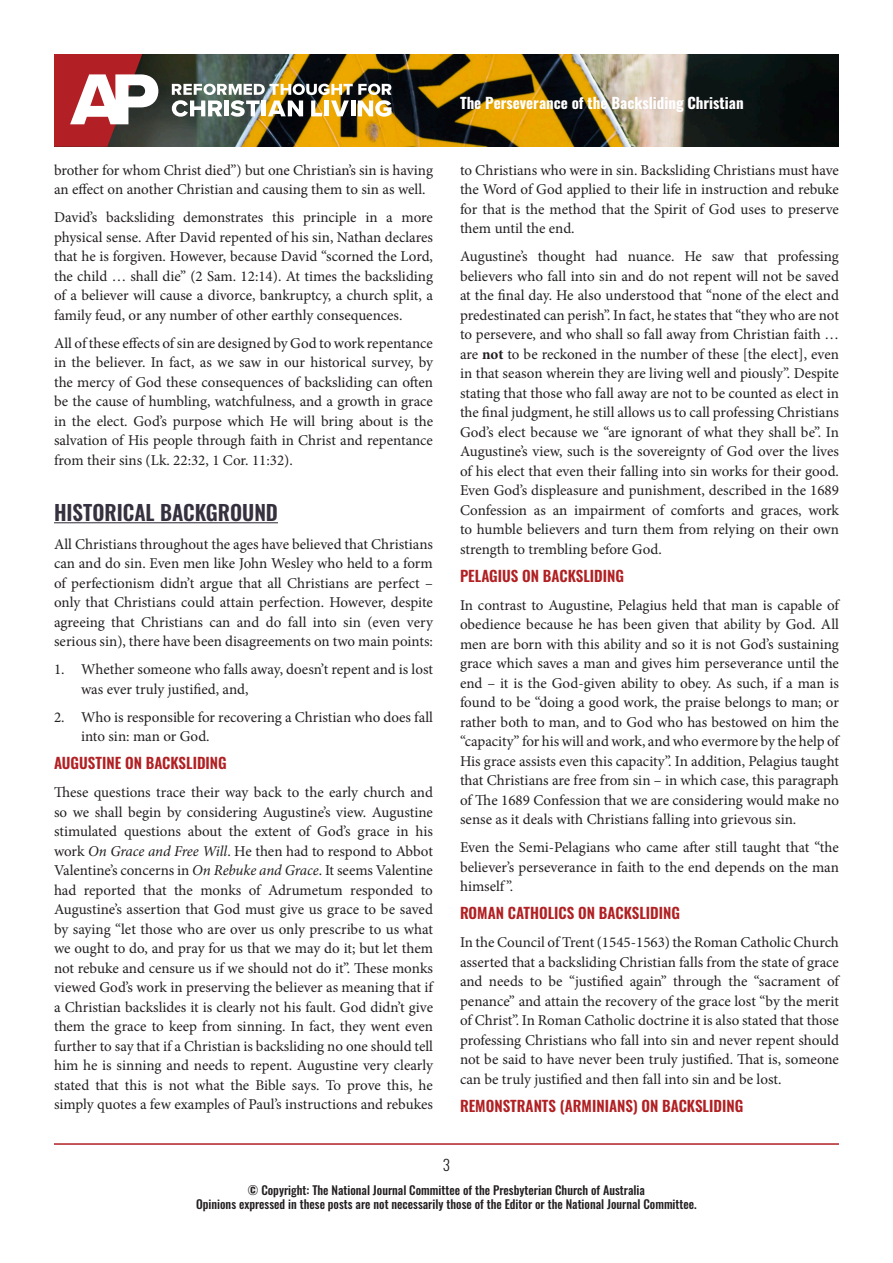
<style>
.page{position:relative;width:893px;height:1263px;background:#fff}
.page>*{position:absolute;margin:0;border:0;box-sizing:border-box;transform-origin:0 0}
.t1{font:600 21px "Oswald";color:#36313e}
.t2{font:15px/19.5px "Minion Pro";color:#231f20;text-align:justify}
.t3{font:600 15px "Oswald";color:#b12023}
.Header_Next_pages{font:700 15px "Oswald";color:#fff}
.t4{font:300 15px "Oswald";color:#231f20}
.t5{font:500 12px "Oswald";color:#231f20}
.s1{font-style:italic}
.s2{font-weight:700}
</style>
<div class="page">
<img style="left:158px;top:54px;width:681px;height:93px">
<hr style="left:54px;top:522px;width:224px;height:1px;background:#36313e">
<svg style="left:54px;top:54px;width:104px;height:93px"></svg>
<img style="left:172px;top:84px;width:219px;height:33px">
<hr style="left:54px;top:1143px;width:785px;height:2px;background:#b12023">
<p class="Header_Next_pages" style="left:460px;top:95px;width:285px">The Perseverance of the Backsliding Christian</p>
<p class="t2" style="left:54px;top:160px;width:380px">brother for whom Christ died”) but one Christian’s sin is having an effect on another Christian and causing them to sin as well.</p>
<p class="t2" style="left:54px;top:208px;width:381px">David’s backsliding demonstrates this principle in a more physical sense. After David repented of his sin, Nathan declares that he is forgiven. However, because David “scorned the Lord, the child … shall die” (2 Sam. 12:14). At times the backsliding of a believer will cause a divorce, bankruptcy, a church split, a family feud, or any number of other earthly consequences.</p>
<p class="t2" style="left:54px;top:333px;width:381px">All of these effects of sin are designed by God to work repentance in the believer. In fact, as we saw in our historical survey, by the mercy of God these consequences of backsliding can often be the cause of humbling, watchfulness, and a growth in grace in the elect. God’s purpose which He will bring about is the salvation of His people through faith in Christ and repentance from their sins (Lk. 22:32, 1 Cor. 11:32).</p>
<p class="t1" style="left:54px;top:501px;width:225px">HISTORICAL BACKGROUND</p>
<p class="t2" style="left:54px;top:534px;width:380px">All Christians throughout the ages have believed that Christians can and do sin. Even men like John Wesley who held to a form of perfectionism didn’t argue that all Christians are perfect – only that Christians could attain perfection. However, despite agreeing that Christians can and do fall into sin (even very serious sin), there have been disagreements on two main points:</p>
<p class="t2" style="left:81px;top:660px;width:353px;text-indent:-27px">1. Whether someone who falls away, doesn’t repent and is lost was ever truly justified, and,</p>
<p class="t2" style="left:81px;top:707px;width:353px;text-indent:-27px">2. Who is responsible for recovering a Christian who does fall into sin: man or God.</p>
<p class="t3" style="left:54px;top:755px;width:174px">AUGUSTINE ON BACKSLIDING</p>
<p class="t2" style="left:54px;top:783px;width:381px">These questions trace their way back to the early church and so we shall begin by considering Augustine’s view. Augustine stimulated questions about the extent of God’s grace in his work <span class="s1">On Grace and Free Will</span>. He then had to respond to Abbot Valentine’s concerns in <span class="s1">On Rebuke and Grace</span>. It seems Valentine had reported that the monks of Adrumetum responded to Augustine’s assertion that God must give us grace to be saved by saying “let those who are over us only prescribe to us what we ought to do, and pray for us that we may do it; but let them not rebuke and censure us if we should not do it”. These monks viewed God’s work in preserving the believer as meaning that if a Christian backslides it is clearly not his fault. God didn’t give them the grace to keep from sinning. In fact, they went even further to say that if a Christian is backsliding no one should tell him he is sinning and needs to repent. Augustine very clearly stated that this is not what the Bible says. To prove this, he simply quotes a few examples of Paul’s instructions and rebukes</p>
<p class="t2" style="left:460px;top:160px;width:380px">to Christians who were in sin. Backsliding Christians must have the Word of God applied to their life in instruction and rebuke for that is the method that the Spirit of God uses to preserve them until the end.</p>
<p class="t2" style="left:460px;top:247px;width:381px">Augustine’s thought had nuance. He saw that professing believers who fall into sin and do not repent will not be saved at the final day. He also understood that “none of the elect and predestinated can perish”. In fact, he states that “they who are not to persevere, and who shall so fall away from Christian faith … are <span class="s2">not</span> to be reckoned in the number of these [the elect], even in that season wherein they are living well and piously”. Despite stating that those who fall away are not to be counted as elect in the final judgment, he still allows us to call professing Christians God’s elect because we “are ignorant of what they shall be”. In Augustine’s view, such is the sovereignty of God over the lives of his elect that even their falling into sin works for their good.<br>Even God’s displeasure and punishment, described in the 1689<br>Confession as an impairment of comforts and graces, work to humble believers and turn them from relying on their own strength to trembling before God.</p>
<p class="t3" style="left:460px;top:568px;width:165px">PELAGIUS ON BACKSLIDING</p>
<p class="t2" style="left:460px;top:595px;width:380px">In contrast to Augustine, Pelagius held that man is capable of obedience because he has been given that ability by God. All men are born with this ability and so it is not God’s sustaining grace which saves a man and gives him perseverance until the end – it is the God-given ability to obey. As such, if a man is found to be “doing a good work, the praise belongs to man; or rather both to man, and to God who has bestowed on him the “capacity” for his will and work, and who evermore by the help of His grace assists even this capacity”. In addition, Pelagius taught that Christians are free from sin – in which case, this paragraph of The 1689 Confession that we are considering would make no sense as it deals with Christians falling into grievous sin.</p>
<p class="t2" style="left:460px;top:838px;width:380px">Even the Semi-Pelagians who came after still taught that “the believer’s perseverance in faith to the end depends on the man himself ”.</p>
<p class="t3" style="left:460px;top:905px;width:222px">ROMAN CATHOLICS ON BACKSLIDING</p>
<p class="t2" style="left:460px;top:933px;width:381px">In the Council of Trent (1545-1563) the Roman Catholic Church asserted that a backsliding Christian falls from the state of grace and needs to be “justified again” through the “sacrament of penance” and attain the recovery of the grace lost “by the merit of Christ”. In Roman Catholic doctrine it is also stated that those professing Christians who fall into sin and never repent should not be said to have never been truly justified. That is, someone can be truly justified and then fall into sin and be lost.</p>
<p class="t3" style="left:460px;top:1098px;width:285px">REMONSTRANTS (ARMINIANS) ON BACKSLIDING</p>
<p class="t4" style="left:443px;top:1152px;width:9px">3</p>
<p class="t5" style="left:248px;top:1183px;width:398px">© Copyright: The National Journal Committee of the Presbyterian Church of Australia</p>
<p class="t5" style="left:196px;top:1198px;width:502px">Opinions expressed in these posts are not necessarily those of the Editor or the National Journal Committee.</p>
</div>
